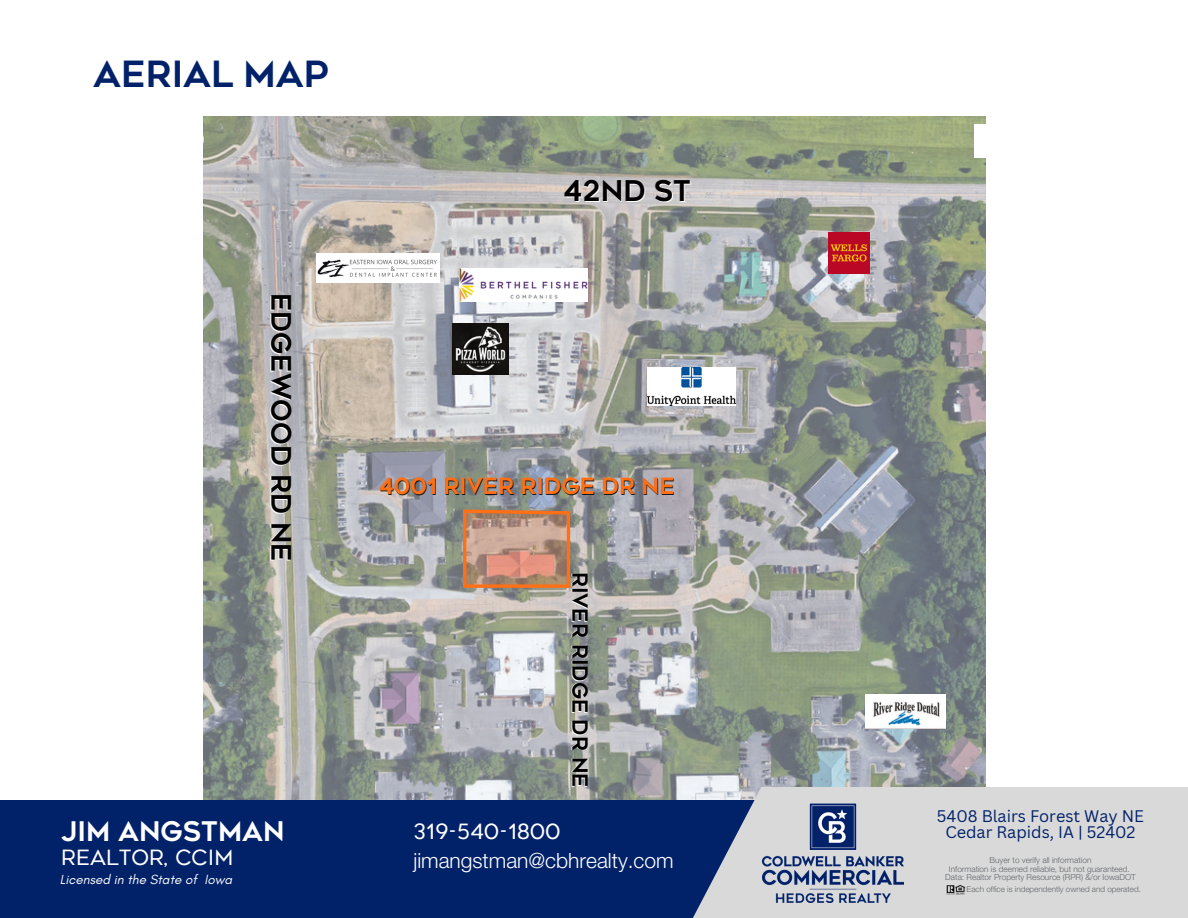
<style>
.page{position:relative;width:1188px;height:918px;background:#fff}
.page>*{position:absolute;margin:0;border:0;box-sizing:border-box;transform-origin:0 0}
.t1{font:700 36.15px "Geometos Neue";color:#012169}
.t2{font:700 28.5px "Geometos Neue";color:#000}
.t3{font:700 27px "Geometos Neue";color:#fff}
.t4{font:700 26.85px "Geometos Neue";color:#000}
.t5{font:700 22.35px "Geometos Neue";color:#ff6f16}
.t6{font:300 21px "Helvetica Neue LT Std";color:#fff}
.t7{font:21px "Geometos Neue";color:#fff}
.t8{font:700 20.85px "Geometos Neue";color:#000}
.t9{font:16.35px "Canva Sans";color:#012169}
.t10{font:italic 13.5px "Glacial Indifference";color:#fff}
.t11{font:300 8.25px "Helvetica Neue LT Std";color:#63666a}
.t12{font:300 8.1px "Helvetica Neue LT Std";color:#63666a}
</style>
<div class="page">
<img style="left:203px;top:116px;width:782px;height:684px">
<div style="left:0;top:800px;width:830px;height:118px;background:#012169"></div>
<svg style="left:692px;top:787px;width:69px;height:131px"></svg>
<div style="left:761px;top:787px;width:427px;height:131px;background:#d9d9d9"></div>
<svg style="left:946px;top:885px;width:20px;height:10px"></svg>
<svg style="left:466px;top:586px;width:101px;height:2px"></svg>
<hr style="left:463px;top:511px;width:3px;height:77px;background:#ff6f16">
<svg style="left:460px;top:508px;width:112px;height:78px;background:#bf9079"></svg>
<div style="left:974px;top:124px;width:59px;height:33px;background:#fff"></div>
<hr style="left:567px;top:511px;width:3px;height:77px;background:#ff6f16">
<img style="left:452px;top:323px;width:56px;height:51px">
<div style="left:316px;top:253px;width:124px;height:30px;background:#fff"></div>
<img style="left:318px;top:259px;width:119px;height:19px">
<img style="left:866px;top:694px;width:80px;height:35px">
<img style="left:460px;top:269px;width:127px;height:33px">
<img style="left:829px;top:233px;width:40px;height:40px">
<img style="left:647px;top:368px;width:88px;height:38px">
<img style="left:763px;top:804px;width:140px;height:99px">
<p class="t1" style="left:93px;top:54px;width:237px">AERIAL MAP</p>
<p class="t4" style="left:296px;top:293px;width:270px;rotate:90deg">EDGEWOOD RD NE</p>
<p class="t2" style="left:563px;top:175px;width:129px">42ND ST</p>
<p class="t5" style="left:379px;top:474px;width:297px">4001 RIVER RIDGE DR NE</p>
<h1 class="t8" style="left:592px;top:572px;width:217px;rotate:90deg">RIVER RIDGE DR NE</h1>
<h3 class="t3" style="left:61px;top:816px;width:225px">JIM ANGSTMAN</h3>
<p class="t7" style="left:413px;top:820px;width:149px">319-540-1800</p>
<p class="t7" style="left:61px;top:845px;width:173px">REALTOR, CCIM</p>
<p class="t6" style="left:413px;top:853px;width:262px">jimangstman@cbhrealty.com</p>
<h3 class="t10" style="left:60px;top:871px;width:174px">Licensed in the State of Iowa</h3>
<h2 class="t9" style="left:937px;top:804px;width:209px">5408 Blairs Forest Way NE</h2>
<h2 class="t9" style="left:945px;top:821px;width:192px">Cedar Rapids, IA | 52402</h2>
<p class="t11" style="left:990px;top:857px;width:103px">Buyer to verify all information</p>
<p class="t11" style="left:945px;top:874px;width:192px">Data: Realtor Property Resource (RPR) &amp;/or IowaDOT</p>
<p class="t11" style="left:949px;top:866px;width:182px">Information is deemed reliable, but not guaranteed.</p>
<p class="t12" style="left:967px;top:886px;width:176px">Each office is independently owned and operated.</p>
</div>
